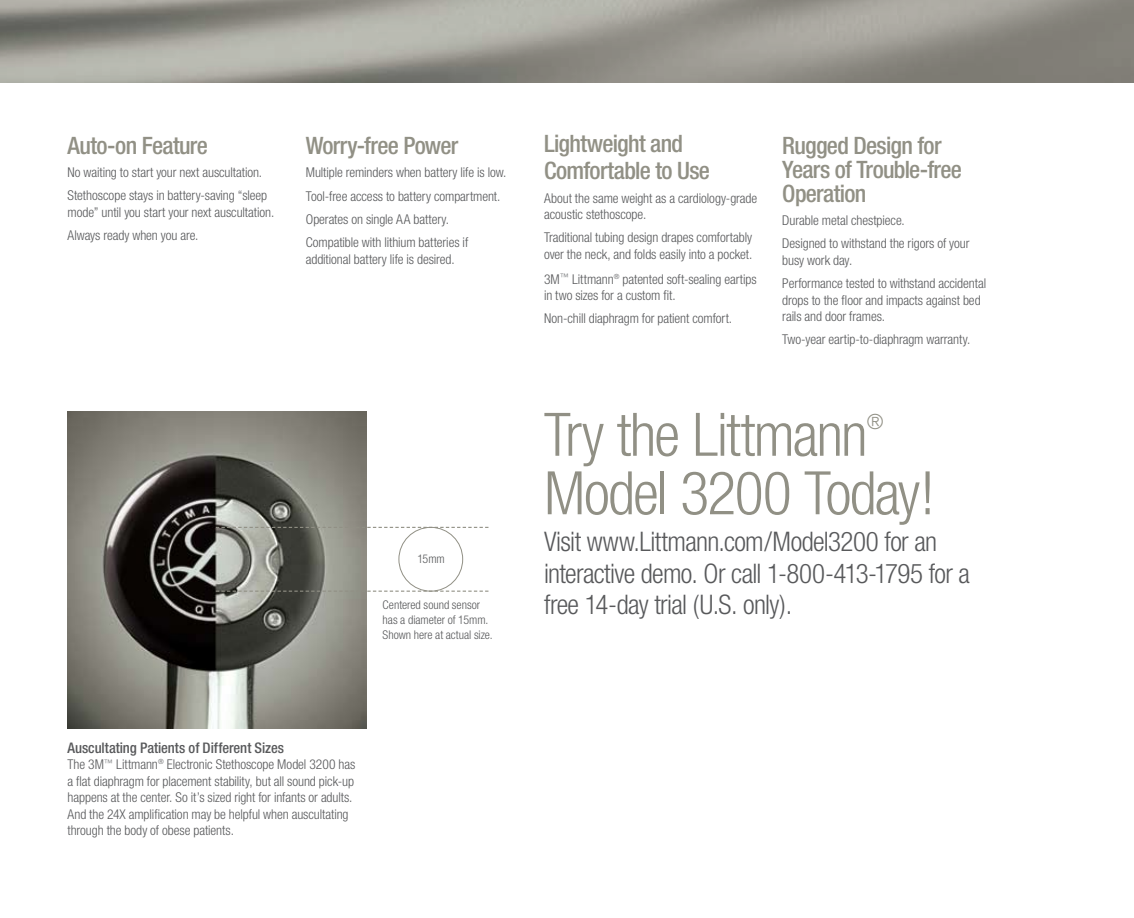
<style>
.page{position:relative;width:1134px;height:918px;background:#fff}
.page>*{position:absolute;margin:0;border:0;box-sizing:border-box;transform-origin:0 0}
.t1{font:300 condensed 60px "Helvetica Neue";letter-spacing:-.03em;color:#919085}
.t2{font:300 condensed 27px/31.5px "Helvetica Neue";letter-spacing:-.025em;color:#58595b}
.t3{font:500 condensed 24px/24px "Helvetica Neue";letter-spacing:-.03em;color:#919085}
.t4{font:300 condensed 21px "Helvetica Neue";color:#919085}
.t5{font:500 condensed 14.7px "Helvetica Neue";letter-spacing:-.005em;color:#58595b}
.t6{font:300 condensed 13.5px/16.5px "Helvetica Neue";letter-spacing:-.005em;color:#58595b}
.t7{font:300 condensed 12px/15px "Helvetica Neue";letter-spacing:-.005em;color:#58595b}
</style>
<div class="page">
<img style="left:0;top:0;width:1134px;height:83px">
<img style="left:68px;top:411px;width:299px;height:318px">
<div style="left:399px;top:527px;width:64px;height:65px;border:1px solid #919085;border-radius:50%"></div>
<svg style="left:216px;top:527px;width:272px;height:1px"></svg>
<svg style="left:216px;top:591px;width:272px;height:1px"></svg>
<h3 class="t3" style="left:68px;top:133px;width:142px">Auto-on Feature</h3>
<p class="t6" style="left:68px;top:161px;width:201px;line-height:23.2px">No waiting to start your next auscultation.<br>Stethoscope stays in battery-saving “sleep</p>
<p class="t6" style="left:68px;top:200px;width:208px;line-height:23.2px">mode” until you start your next auscultation.<br>Always ready when you are.</p>
<h3 class="t3" style="left:306px;top:133px;width:154px">Worry-free Power</h3>
<p class="t6" style="left:306px;top:161px;width:202px;line-height:23.2px">Multiple reminders when battery life is low.<br>Tool-free access to battery compartment.<br>Operates on single AA battery.<br>Compatible with lithium batteries if</p>
<p class="t6" style="left:306px;top:250px;width:150px">additional battery life is desired.</p>
<p class="t7" style="left:417px;top:551px;width:29px">15mm</p>
<p class="t7" style="left:383px;top:597px;width:112px">Centered sound sensor has a diameter of 15mm.<br>Shown here at actual size.</p>
<h3 class="t3" style="left:544px;top:130px;width:167px;line-height:27px">Lightweight and<br>Comfortable to Use</h3>
<p class="t6" style="left:544px;top:189px;width:215px">About the same weight as a cardiology-grade acoustic stethoscope.</p>
<p class="t6" style="left:544px;top:229px;width:210px">Traditional tubing design drapes comfortably over the neck, and folds easily into a pocket.</p>
<p class="t6" style="left:544px;top:270px;width:214px">3M<sup>™</sup> Littmann<sup>®</sup> patented soft-sealing eartips in two sizes for a custom fit.</p>
<p class="t6" style="left:544px;top:310px;width:190px">Non-chill diaphragm for patient comfort.</p>
<h3 class="t3" style="left:782px;top:133px;width:181px">Rugged Design for<br>Years of Trouble-free<br>Operation</h3>
<p class="t6" style="left:782px;top:209px;width:189px;line-height:23.2px">Durable metal chestpiece.<br>Designed to withstand the rigors of your</p>
<p class="t6" style="left:782px;top:248px;width:205px;line-height:23.2px">busy work day.<br>Performance tested to withstand accidental</p>
<p class="t6" style="left:782px;top:291px;width:200px">drops to the floor and impacts against bed rails and door frames.</p>
<p class="t6" style="left:782px;top:331px;width:190px">Two-year eartip-to-diaphragm warranty.</p>
<h1 class="t1" style="left:544px;top:400px;width:325px">Try the Littmann</h1>
<h3 class="t4" style="left:867px;top:409px;width:18px">®</h3>
<h1 class="t1" style="left:544px;top:459px;width:392px">Model 3200 Today!</h1>
<h2 class="t2" style="left:544px;top:526px;width:428px">Visit www.Littmann.com/Model3200 for an interactive demo. Or call 1-800-413-1795 for a free 14-day trial (U.S. only).</h2>
<p class="t5" style="left:68px;top:739px;width:218px">Auscultating Patients of Different Sizes</p>
<p class="t6" style="left:68px;top:756px;width:289px">The 3M<sup>™</sup> Littmann<sup>®</sup> Electronic Stethoscope Model 3200 has a flat diaphragm for placement stability, but all sound pick-up happens at the center. So it’s sized right for infants or adults.<br>And the 24X amplification may be helpful when auscultating through the body of obese patients.</p>
</div>
